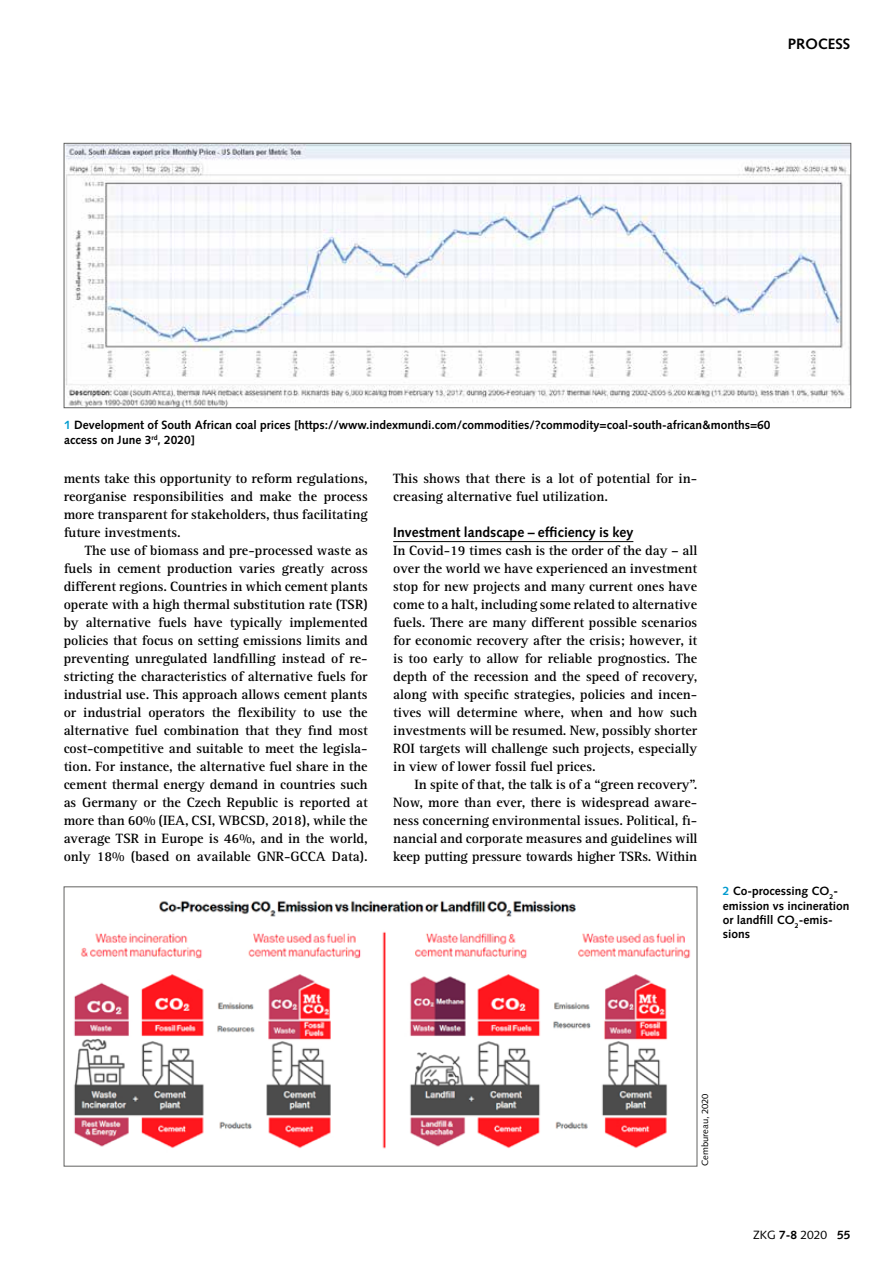
<style>
.page{position:relative;width:893px;height:1263px;background:#fff}
.page>*{position:absolute;margin:0;border:0;box-sizing:border-box;transform-origin:0 0}
.t1{font:700 15px "Syntax LT Std";color:#000}
.t2{font:700 13.95px/18px "Rotis Serif Std";color:#000;text-align:justify}
.t3{font:700 13.95px "Syntax LT Std";color:#000}
.t4{font:700 12px/14.4px "Syntax LT Std";color:#000}
.t5{font:12px "Syntax LT Std";color:#000}
.t6{font:9px "Syntax LT Std";color:#000;scale:1.05 1}
.s1{color:#009bcf}
.s2{font-weight:700}
</style>
<div class="page">
<hr style="left:393px;top:541px;width:240px;height:1px;background:#000">
<img style="left:66px;top:145px;width:783px;height:261px">
<div style="left:64px;top:143px;width:787px;height:265px;border:1px solid #626261"></div>
<img style="left:74px;top:901px;width:617px;height:248px">
<p class="t1" style="left:788px;top:35px;width:64px">PROCESS</p>
<p class="t4" style="left:64px;top:418px;width:708px"><span class="s1">1</span> Development of South African coal prices [https://www.indexmundi.com/commodities/?commodity=coal-south-african&amp;months=60 access on June 3<sup>rd</sup>, 2020]</p>
<p class="t2" style="left:64px;top:469px;width:306px">ments take this opportunity to reform regulations, reorganise responsibilities and make the process more transparent for stakeholders, thus facilitating future investments.</p>
<p class="t2" style="left:64px;top:541px;width:306px;text-indent:21px">The use of biomass and pre-processed waste as fuels in cement production varies greatly across different regions. Countries in which cement plants operate with a high thermal substitution rate (TSR) by alternative fuels have typically implemented policies that focus on setting emissions limits and preventing unregulated landfilling instead of re&shy;stricting the characteristics of alternative fuels for industrial use. This approach allows cement plants or industrial operators the flexibility to use the alternative fuel combination that they find most cost-competitive and suitable to meet the legisla&shy;tion. For instance, the alternative fuel share in the cement thermal energy demand in countries such as Germany or the Czech Republic is reported at more than 60% (IEA, CSI, WBCSD, 2018), while the average TSR in Europe is 46%, and in the world, only 18% (based on available GNR-GCCA Data).</p>
<p class="t2" style="left:393px;top:469px;width:306px">This shows that there is a lot of potential for in&shy;creasing alternative fuel utilization.</p>
<p class="t3" style="left:393px;top:524px;width:242px">Investment landscape – efficiency is key</p>
<p class="t2" style="left:393px;top:541px;width:306px">In Covid-19 times cash is the order of the day – all over the world we have experienced an investment stop for new projects and many current ones have come to a halt, including some related to alternative fuels. There are many different possible scenarios for economic recovery after the crisis; however, it is too early to allow for reliable prognostics. The depth of the recession and the speed of recovery, along with specific strategies, policies and incen&shy;tives will determine where, when and how such investments will be resumed. New, possibly shorter ROI targets will challenge such projects, especially in view of lower fossil fuel prices.</p>
<p class="t2" style="left:393px;top:775px;width:306px;text-indent:21px">In spite of that, the talk is of a “green recovery”.<br>Now, more than ever, there is widespread aware&shy;ness concerning environmental issues. Political, fi&shy;nancial and corporate measures and guidelines will keep putting pressure towards higher TSRs. Within</p>
<p class="t4" style="left:723px;top:884px;width:128px"><span class="s1">2</span> Co-processing CO<sub>2</sub>- emission vs incineration or landfill CO<sub>2</sub>-emis&shy;sions</p>
<p class="t6" style="left:700px;top:1166px;width:71px;rotate:-90deg">Cembureau, 2020</p>
<p class="t5" style="left:753px;top:1227px;width:99px">ZKG <span class="s2">7-8</span> 2020 <span class="s2">55</span></p>
</div>
